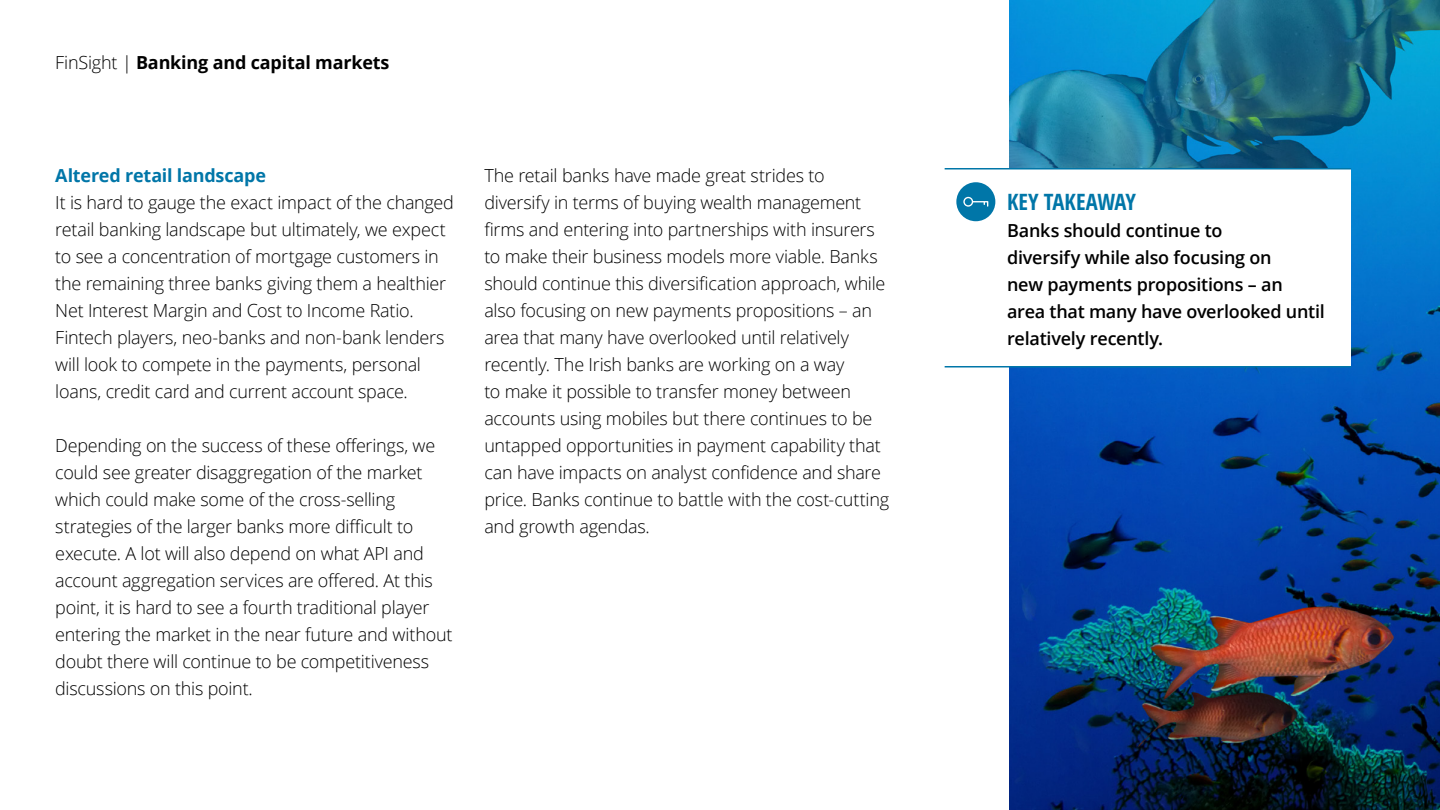
<style>
.page{position:relative;width:1440px;height:810px;background:#fff}
.page>*{position:absolute;margin:0;border:0;box-sizing:border-box;transform-origin:0 0}
.t1{font:700 22.5px "Open Sans Condensed";color:#0076a8}
.t2{font:300 18px/27px "Open Sans";letter-spacing:-.015em;color:#000}
.t3{font:600 18px/27px "Open Sans";letter-spacing:-.015em;color:#000}
.t4{font:700 18px "Open Sans";letter-spacing:-.01em;color:#000}
.t5{font:700 18px "Open Sans";letter-spacing:-.01em;color:#0076a8}
.s1{font-weight:300}
</style>
<div class="page">
<img style="left:1009px;top:0;width:431px;height:810px">
<div style="left:945px;top:168px;width:406px;height:198px;background:#fff"></div>
<svg style="left:956px;top:182px;width:39px;height:39px"></svg>
<hr style="left:945px;top:366px;width:406px;height:2px;background:#0076a8">
<hr style="left:945px;top:168px;width:406px;height:2px;background:#0076a8">
<p class="t4" style="left:55px;top:50px;width:336px"><span class="s1">FinSight |</span> Banking and capital markets</p>
<p class="t5" style="left:55px;top:163px;width:212px">Altered retail landscape</p>
<p class="t2" style="left:55px;top:188px;width:400px">It is hard to gauge the exact impact of the changed retail banking landscape but ultimately, we expect to see a concentration of mortgage customers in the remaining three banks giving them a healthier Net Interest Margin and Cost to Income Ratio.<br>Fintech players, neo-banks and non-bank lenders will look to compete in the payments, personal loans, credit card and current account space.</p>
<p class="t2" style="left:55px;top:431px;width:399px">Depending on the success of these offerings, we could see greater disaggregation of the market which could make some of the cross-selling strategies of the larger banks more difficult to execute. A lot will also depend on what API and account aggregation services are offered. At this point, it is hard to see a fourth traditional player entering the market in the near future and without doubt there will continue to be competitiveness discussions on this point.</p>
<p class="t2" style="left:484px;top:162px;width:406px">The retail banks have made great strides to diversify in terms of buying wealth management firms and entering into partnerships with insurers to make their business models more viable. Banks should continue this diversification approach, while also focusing on new payments propositions – an area that many have overlooked until relatively recently. The Irish banks are working on a way<br>to make it possible to transfer money between accounts using mobiles but there continues to be untapped opportunities in payment capability that can have impacts on analyst confidence and share price. Banks continue to battle with the cost-cutting and growth agendas.</p>
<p class="t1" style="left:1007px;top:187px;width:131px">KEY TAKEAWAY</p>
<p class="t3" style="left:1007px;top:217px;width:319px">Banks should continue to<br>diversify while also focusing on<br>new payments propositions – an area that many have overlooked until relatively recently.</p>
</div>
